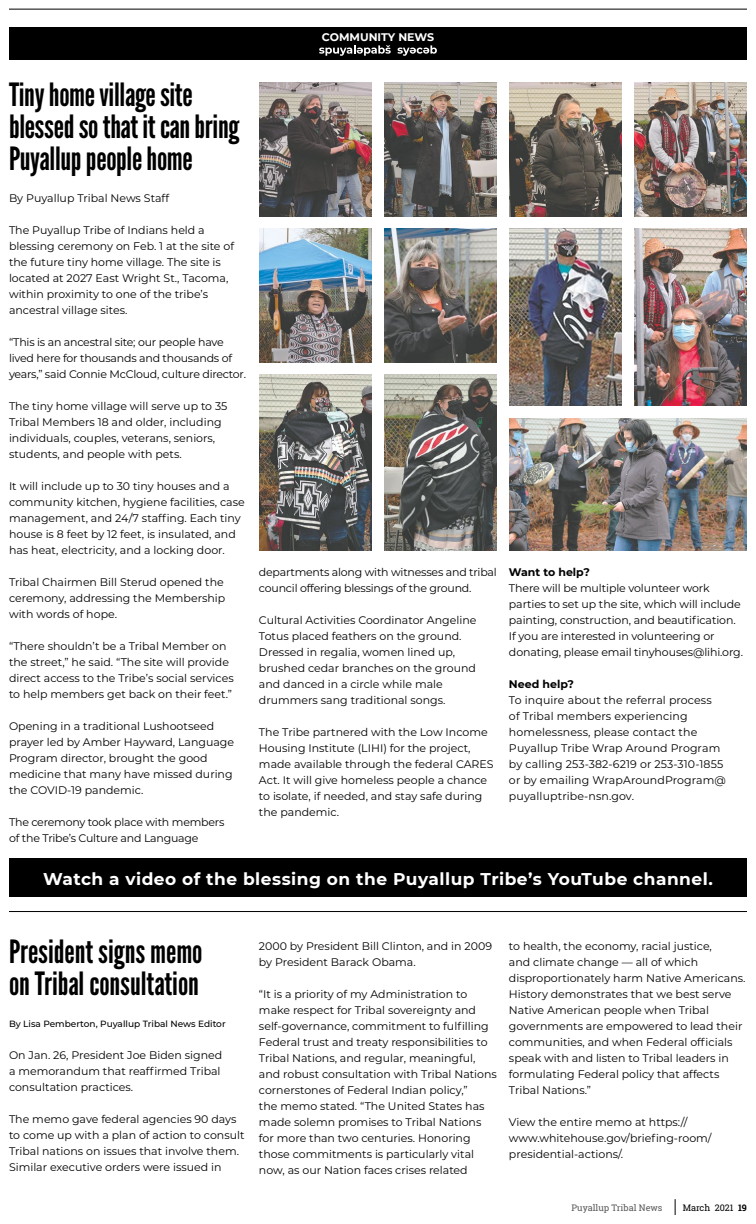
<style>
.page{position:relative;width:756px;height:1224px;background:#fff}
.page>*{position:absolute;margin:0;border:0;box-sizing:border-box;transform-origin:0 0}
.t1{font:32px/32px "League Gothic";letter-spacing:-.01em;color:#000}
.t2{font:700 17px "Montserrat";letter-spacing:.03em;color:#fff}
.t3{font:11px/16px "Montserrat";color:#000}
.t4{font:11px/16px "Montserrat";letter-spacing:-.02em;color:#000}
.t5{font:700 11px "Montserrat";color:#000}
.t6{font:700 11px "Montserrat";color:#fff}
.t7{font:500 9px "Montserrat";color:#000}
.t8{font:9px "Roboto Slab";color:#58595b}
.t9{font:9px "Roboto Slab";color:#000}
.s1{font-weight:700}
</style>
<div class="page">
<svg style="left:675px;top:1199px;width:1px;height:16px"></svg>
<hr style="left:9px;top:9px;width:738px;height:1px;background:#000">
<hr style="left:9px;top:911px;width:738px;height:1px;background:#000">
<div style="left:9px;top:27px;width:738px;height:32px;background:#000"></div>
<svg style="left:397px;top:45px;width:40px;height:11px"></svg>
<svg style="left:319px;top:45px;width:72px;height:11px"></svg>
<img style="left:384px;top:229px;width:113px;height:133px">
<img style="left:259px;top:374px;width:113px;height:177px">
<img style="left:634px;top:83px;width:113px;height:134px">
<img style="left:509px;top:83px;width:113px;height:134px">
<img style="left:259px;top:83px;width:113px;height:134px">
<img style="left:384px;top:83px;width:113px;height:134px">
<img style="left:259px;top:229px;width:113px;height:133px">
<img style="left:509px;top:229px;width:113px;height:176px">
<img style="left:384px;top:374px;width:113px;height:177px">
<img style="left:509px;top:418px;width:238px;height:133px">
<img style="left:634px;top:229px;width:113px;height:176px">
<div style="left:9px;top:858px;width:738px;height:39px;background:#000"></div>
<p class="t6" style="left:322px;top:29px;width:114px">COMMUNITY NEWS</p>
<h1 class="t1" style="left:9px;top:79px;width:232px">Tiny home village site blessed so that it can bring<br>Puyallup people home</h1>
<p class="t3" style="left:9px;top:190px;width:162px">By Puyallup Tribal News Staff</p>
<p class="t3" style="left:9px;top:222px;width:227px">The Puyallup Tribe of Indians held a blessing ceremony on Feb. 1 at the site of the future tiny home village. The site is located at 2027 East Wright St., Tacoma, within proximity to one of the tribe’s ancestral village sites.</p>
<p class="t4" style="left:9px;top:334px;width:239px">“This is an ancestral site; our people have lived here for thousands and thousands of years,” said Connie McCloud, culture director.</p>
<p class="t3" style="left:9px;top:398px;width:220px">The tiny home village will serve up to 35<br>Tribal Members 18 and older, including individuals, couples, veterans, seniors, students, and people with pets.</p>
<p class="t3" style="left:9px;top:478px;width:237px">It will include up to 30 tiny houses and a community kitchen, hygiene facilities, case management, and 24/7 staffing. Each tiny house is 8 feet by 12 feet, is insulated, and has heat, electricity, and a locking door.</p>
<p class="t3" style="left:9px;top:574px;width:218px">Tribal Chairmen Bill Sterud opened the ceremony, addressing the Membership with words of hope.</p>
<p class="t3" style="left:9px;top:638px;width:226px">“There shouldn’t be a Tribal Member on the street,” he said. “The site will provide direct access to the Tribe’s social services to help members get back on their feet.”</p>
<p class="t3" style="left:9px;top:718px;width:227px">Opening in a traditional Lushootseed prayer led by Amber Hayward, Language Program director, brought the good medicine that many have missed during the COVID-19 pandemic.</p>
<p class="t4" style="left:9px;top:814px;width:217px">The ceremony took place with members of the Tribe’s Culture and Language</p>
<p class="t4" style="left:259px;top:563px;width:239px">departments along with witnesses and tribal council offering blessings of the ground.</p>
<p class="t3" style="left:259px;top:611px;width:219px">Cultural Activities Coordinator Angeline Totus placed feathers on the ground.<br>Dressed in regalia, women lined up, brushed cedar branches on the ground and danced in a circle while male drummers sang traditional songs.</p>
<p class="t3" style="left:259px;top:723px;width:236px">The Tribe partnered with the Low Income Housing Institute (LIHI) for the project, made available through the federal CARES Act. It will give homeless people a chance to isolate, if needed, and stay safe during the pandemic.</p>
<p class="t5" style="left:509px;top:564px;width:82px">Want to help?</p>
<p class="t3" style="left:509px;top:580px;width:236px">There will be multiple volunteer work parties to set up the site, which will include painting, construction, and beautification.<br>If you are interested in volunteering or donating, please email tinyhouses@lihi.org.</p>
<p class="t5" style="left:509px;top:676px;width:66px">Need help?</p>
<p class="t3" style="left:509px;top:692px;width:219px">To inquire about the referral process<br>of Tribal members experiencing homelessness, please contact the Puyallup Tribe Wrap Around Program by calling 253-382-6219 or 253-310-1855 or by emailing WrapAroundProgram@ puyalluptribe-nsn.gov.</p>
<h2 class="t2" style="left:43px;top:867px;width:671px">Watch a video of the blessing on the Puyallup Tribe’s YouTube channel.</h2>
<h1 class="t1" style="left:9px;top:936px;width:195px">President signs memo on Tribal consultation</h1>
<p class="t7" style="left:9px;top:1017px;width:218px">By Lisa Pemberton, Puyallup Tribal News Editor</p>
<p class="t3" style="left:9px;top:1047px;width:215px">On Jan. 26, President Joe Biden signed a memorandum that reaffirmed Tribal consultation practices.</p>
<p class="t3" style="left:9px;top:1111px;width:237px">The memo gave federal agencies 90 days to come up with a plan of action to consult Tribal nations on issues that involve them.<br>Similar executive orders were issued in</p>
<p class="t3" style="left:259px;top:938px;width:235px">2000 by President Bill Clinton, and in 2009 by President Barack Obama.</p>
<p class="t3" style="left:259px;top:986px;width:240px">“It is a priority of my Administration to make respect for Tribal sovereignty and self-governance, commitment to fulfilling Federal trust and treaty responsibilities to Tribal Nations, and regular, meaningful, and robust consultation with Tribal Nations cornerstones of Federal Indian policy,”<br>the memo stated. “The United States has made solemn promises to Tribal Nations for more than two centuries. Honoring those commitments is particularly vital now, as our Nation faces crises related</p>
<p class="t3" style="left:509px;top:938px;width:238px">to health, the economy, racial justice,<br>and climate change — all of which disproportionately harm Native Americans.<br>History demonstrates that we best serve Native American people when Tribal governments are empowered to lead their communities, and when Federal officials speak with and listen to Tribal leaders in formulating Federal policy that affects Tribal Nations.”</p>
<p class="t3" style="left:509px;top:1114px;width:204px">View the entire memo at https:// www.whitehouse.gov/briefing-room/ presidential-actions/.</p>
<p class="t8" style="left:572px;top:1202px;width:92px">Puyallup Tribal News</p>
<p class="t9" style="left:683px;top:1202px;width:66px">March 2021 <span class="s1">19</span></p>
</div>
